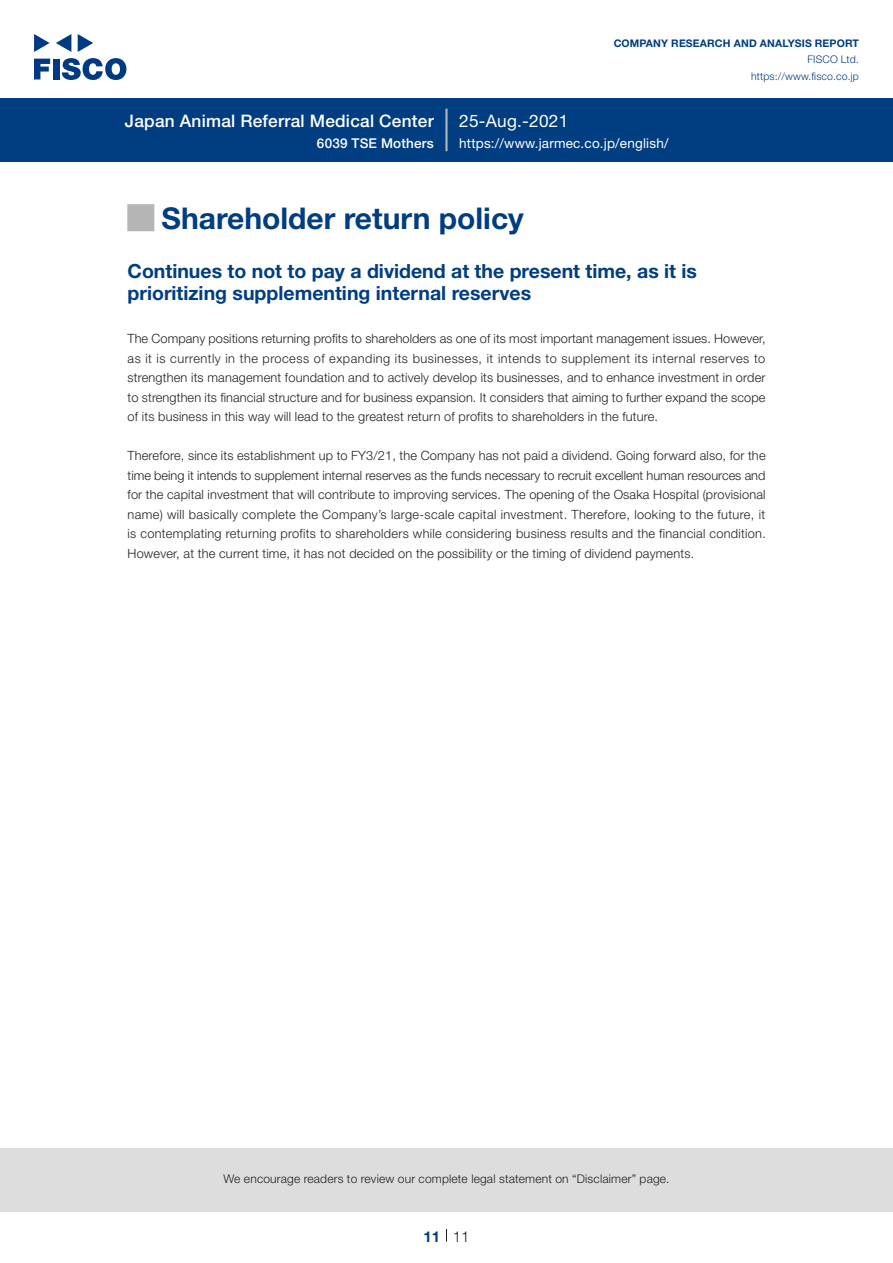
<style>
.page{position:relative;width:893px;height:1263px;background:#fff}
.page>*{position:absolute;margin:0;border:0;box-sizing:border-box;transform-origin:0 0}
.t1{font:700 30px "Helvetica Neue LT Std";color:#003d81}
.t2{font:27px "Hiragino UD Sans Std W6";color:#b5b5b6}
.t3{font:700 19.5px/22.5px "Helvetica Neue LT Std";color:#003d81}
.t4{font:500 17.25px "Helvetica Neue LT Std";letter-spacing:.015em;color:#fff}
.t5{font:17.25px "Helvetica Neue LT Std";letter-spacing:.015em;color:#fff}
.t6{font:300 15px "Helvetica Neue LT Std";color:#231f20}
.t7{font:700 15px "Helvetica Neue LT Std";color:#003d81}
.t8{font:13.5px "Helvetica Neue LT Std";letter-spacing:.015em;color:#fff}
.t9{font:500 13.5px "Helvetica Neue LT Std";letter-spacing:.015em;color:#fff}
.t10{font:300 12.75px/19.5px "Helvetica Neue LT Std";letter-spacing:.015em;color:#231f20;text-align:justify}
.t11{font:300 12px "Helvetica Neue LT Std";letter-spacing:.015em;color:#231f20}
.t12{font:700 10.5px "Helvetica Neue LT Std";letter-spacing:.015em;color:#003d81}
.t13{font:300 10.5px/16.5px "Helvetica Neue LT Std";letter-spacing:.015em;color:#003d81;text-align:right}
</style>
<div class="page">
<div style="left:0;top:1148px;width:893px;height:64px;background:#ddd"></div>
<svg style="left:34px;top:59px;width:16px;height:20px"></svg>
<div style="left:53px;top:59px;width:6px;height:20px;background:#003a83"></div>
<svg style="left:62px;top:58px;width:64px;height:22px"></svg>
<svg style="left:34px;top:34px;width:16px;height:18px"></svg>
<svg style="left:78px;top:34px;width:15px;height:18px"></svg>
<svg style="left:56px;top:34px;width:15px;height:18px"></svg>
<div style="left:0;top:98px;width:893px;height:64px;background:#003d81"></div>
<hr style="left:445px;top:109px;width:3px;height:42px;background:#b5b5b6">
<svg style="left:446px;top:1229px;width:1px;height:13px"></svg>
<h3 class="t4" style="left:125px;top:110px;width:310px">Japan Animal Referral Medical Center</h3>
<p class="t9" style="left:317px;top:135px;width:118px">6039 TSE Mothers</p>
<h3 class="t5" style="left:459px;top:110px;width:111px">25-Aug.-2021</h3>
<p class="t12" style="left:614px;top:37px;width:247px">COMPANY RESEARCH AND ANALYSIS REPORT</p>
<p class="t13" style="left:751px;top:51px;width:109px">FISCO Ltd. https://www.fisco.co j p.</p>
<p class="t8" style="left:459px;top:135px;width:211px">https://www.jarmec.co j p. /english/</p>
<h2 class="t2" style="left:128px;top:197px;width:28px">█</h2>
<h3 class="t3" style="left:128px;top:259px;width:571px">Continues to not to pay a dividend at the present time, as it is prioritizing supplementing internal reserves</h3>
<p class="t10" style="left:128px;top:329px;width:640px">The Company positions returning profits to shareholders as one of its most important management issues. However, as isit currently in the process of expanding its businesses it, intends to supplement its internal reserves to strengthen its management foundation and to actively develop its businesses, and to enhance investment in order to strengthen its financial structure and for business expansion It. considers that aiming to further expand the scope of its business in this way will lead to the greatest return of profits to shareholders in the future.</p>
<p class="t10" style="left:128px;top:446px;width:640px">Therefore, since its establishment up to FY3/21, the Company has not paid a dividend. Going forward also, for the time being it intends to supplement internal reserves as the funds necessary to recruit excellent human resources and for the capital investment that will contribute to improving services. The opening of the Osaka Hospital (provisional name) will basically complete the Company s’ large-scale capital investment. Therefore, looking to the future it, is contemplating returning profits to shareholders while considering business results and the financial condition.<br>However, at the current time it, has not decided on the possibility or the timing of dividend payments.</p>
<h1 class="t1" style="left:162px;top:200px;width:364px">Shareholder return policy</h1>
<p class="t11" style="left:223px;top:1171px;width:448px">We encourage readers to review our complete legal statement on “Disclaimer” page.</p>
<p class="t7" style="left:423px;top:1227px;width:18px">11</p>
<p class="t6" style="left:453px;top:1227px;width:18px">11</p>
</div>
